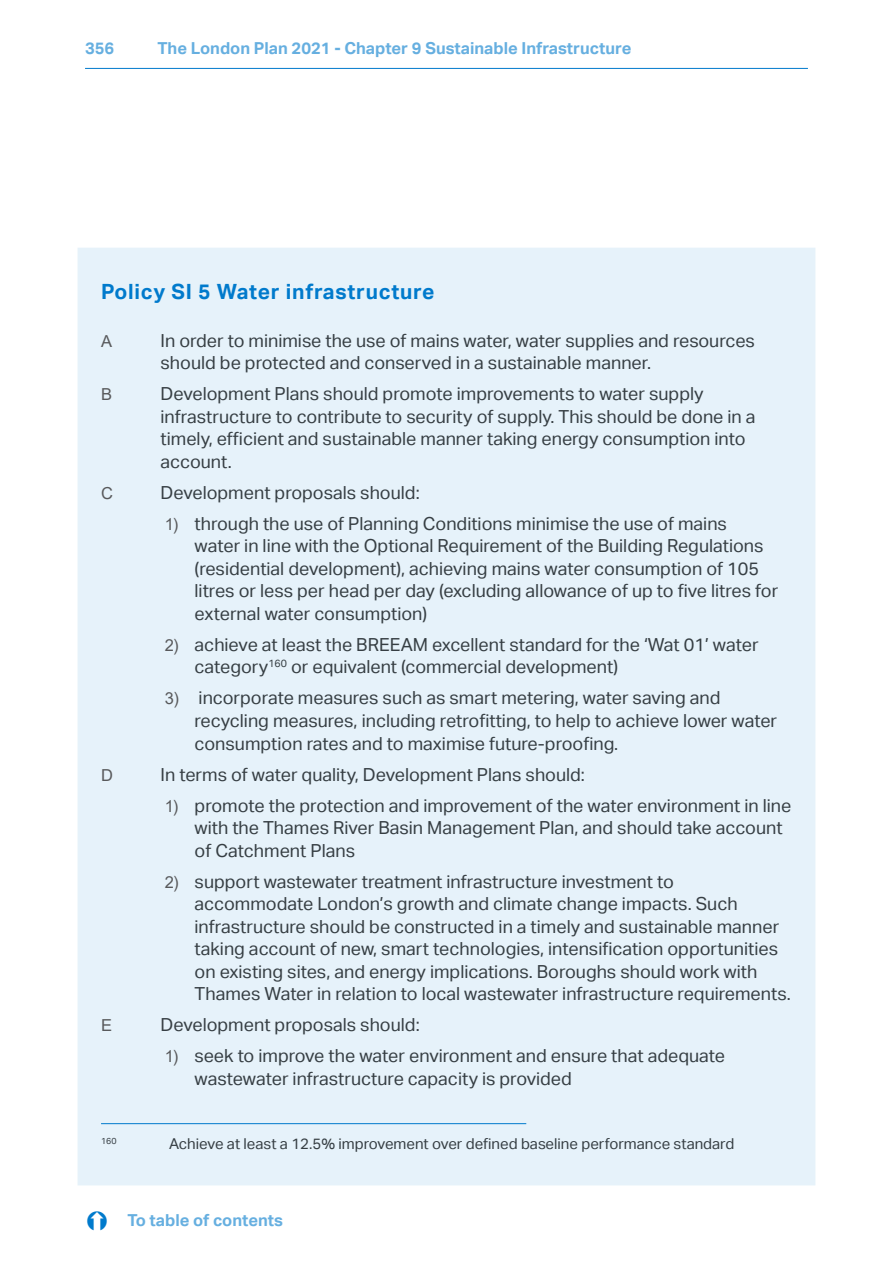
<style>
.page{position:relative;width:893px;height:1263px;background:#fff}
.page>*{position:absolute;margin:0;border:0;box-sizing:border-box;transform-origin:0 0}
.t1{font:700 21px "Aktiv Grotesk";letter-spacing:.035em;color:#007acc}
.t2{font:18px/22.5px "Aktiv Grotesk";color:#363e43}
.t3{font:700 16.5px "Aktiv Grotesk";color:#66afe0}
.t4{font:16.5px "Arial";color:#58595b}
.Footnotes{font:15px "Aktiv Grotesk";color:#363e43}
.Footnotes-2{font:8.7px "Aktiv Grotesk";color:#363e43}
.s1{font-family:"Arial";font-size:16.5px;color:#58595b}
</style>
<div class="page">
<div style="left:85px;top:255px;width:723px;height:923px;background:#e6f2fa"></div>
<hr style="left:101px;top:1123px;width:425px;height:1px;background:#007acc">
<div style="left:78px;top:248px;width:737px;height:937px;border:15px solid #e6f2fa"></div>
<hr style="left:85px;top:68px;width:723px;height:1px;background:#007acc">
<p class="t3" style="left:85px;top:39px;width:31px">356</p>
<p class="t3" style="left:157px;top:39px;width:476px">The London Plan 2021 - Chapter 9 Sustainable Infrastructure</p>
<p class="t1" style="left:101px;top:279px;width:335px">Policy SI 5 Water infrastructure</p>
<p class="t4" style="left:101px;top:330px;width:13px">A</p>
<p class="t2" style="left:161px;top:329px;width:596px">In order to minimise the use of mains water, water supplies and resources should be protected and conserved in a sustainable manner.</p>
<p class="t4" style="left:101px;top:383px;width:13px">B</p>
<p class="t2" style="left:161px;top:383px;width:596px">Development Plans should promote improvements to water supply infrastructure to contribute to security of supply. This should be done in a timely, efficient and sustainable manner taking energy consumption into account.</p>
<p class="t4" style="left:101px;top:482px;width:13px">C</p>
<p class="t2" style="left:161px;top:481px;width:261px">Development proposals should:</p>
<p class="t2" style="left:195px;top:512px;width:585px;text-indent:-30px"><span class="s1">1)</span> through the use of Planning Conditions minimise the use of mains<br>water in line with the Optional Requirement of the Building Regulations (residential development), achieving mains water consumption of 105 litres or less per head per day (excluding allowance of up to five litres for external water consumption)</p>
<p class="t2" style="left:195px;top:633px;width:565px;text-indent:-30px"><span class="s1">2)</span> achieve at least the BREEAM excellent standard for the ‘Wat 01’ water category<sup>160</sup> or equivalent (commercial development)</p>
<p class="t2" style="left:195px;top:687px;width:584px;text-indent:-30px"><span class="s1">3)</span> incorporate measures such as smart metering, water saving and recycling measures, including retrofitting, to help to achieve lower water consumption rates and to maximise future-proofing.</p>
<p class="t4" style="left:101px;top:763px;width:13px">D</p>
<p class="t2" style="left:161px;top:763px;width:426px">In terms of water quality, Development Plans should:</p>
<p class="t2" style="left:195px;top:794px;width:598px;text-indent:-30px"><span class="s1">1)</span> promote the protection and improvement of the water environment in line with the Thames River Basin Management Plan, and should take account of Catchment Plans</p>
<p class="t2" style="left:195px;top:870px;width:598px;text-indent:-30px"><span class="s1">2)</span> support wastewater treatment infrastructure investment to accommodate London’s growth and climate change impacts. Such infrastructure should be constructed in a timely and sustainable manner taking account of new, smart technologies, intensification opportunities on existing sites, and energy implications. Boroughs should work with Thames Water in relation to local wastewater infrastructure requirements.</p>
<p class="t4" style="left:101px;top:1014px;width:13px">E</p>
<p class="t2" style="left:161px;top:1013px;width:261px">Development proposals should:</p>
<p class="t2" style="left:195px;top:1044px;width:532px;text-indent:-30px"><span class="s1">1)</span> seek to improve the water environment and ensure that adequate wastewater infrastructure capacity is provided</p>
<p class="Footnotes-2" style="left:101px;top:1136px;width:17px">160</p>
<p class="Footnotes" style="left:169px;top:1135px;width:567px">Achieve at least a 12.5% improvement over defined baseline performance standard</p>
<p class="t3" style="left:128px;top:1211px;width:157px">To table of contents</p>
</div>
